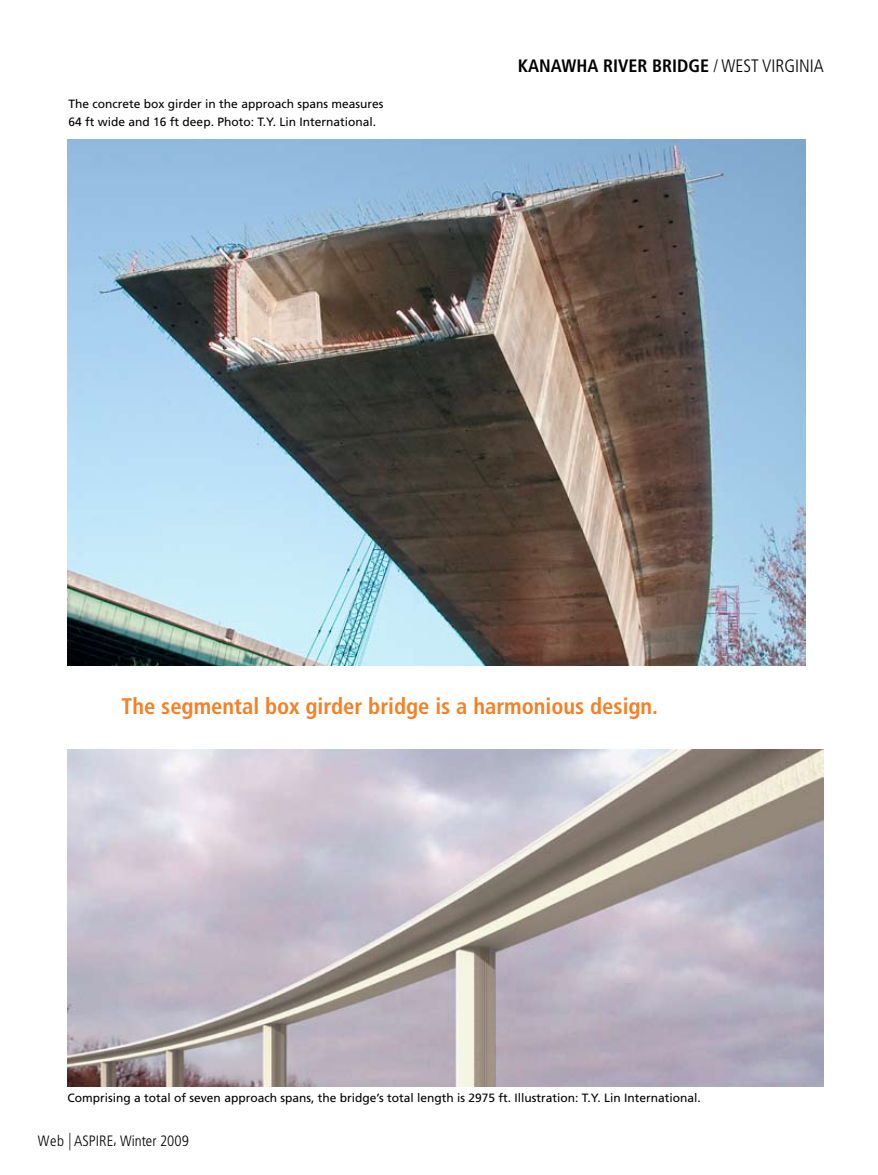
<style>
.page{position:relative;width:878px;height:1175px;background:#fff}
.page>*{position:absolute;margin:0;border:0;box-sizing:border-box;transform-origin:0 0}
.t1{font:700 condensed 22.5px "Frutiger";color:#f58025}
.t2{font:700 condensed 18px "Frutiger";color:#000}
.t3{font:300 condensed 15px "Frutiger";color:#000}
.t4{font:12px/18px "Frutiger";color:#000}
.s1{font-weight:300}
.s2{font-size:17.55px}
</style>
<div class="page">
<img style="left:68px;top:139px;width:737px;height:527px">
<img style="left:68px;top:749px;width:756px;height:337px">
<p class="t4" style="left:68px;top:95px;width:316px">The concrete box girder in the approach spans measures<br>64 ft wide and 16 ft deep. Photo: T.Y. Lin International.</p>
<h2 class="t2" style="left:518px;top:55px;width:307px">KANAWHA RIVER BRIDGE <span class="s1">/ WEST VIRGINIA</span></h2>
<h1 class="t1" style="left:122px;top:692px;width:538px">The segmental box girder bridge is a harmonious design.</h1>
<p class="t4" style="left:68px;top:1089px;width:634px">Comprising a total of seven approach spans, the bridge’s total length is 2975 ft. Illustration: T.Y. Lin International.</p>
<p class="t3" style="left:38px;top:1132px;width:152px">Web <span class="s2">|</span> ASPIRE, Winter 2009</p>
</div>
